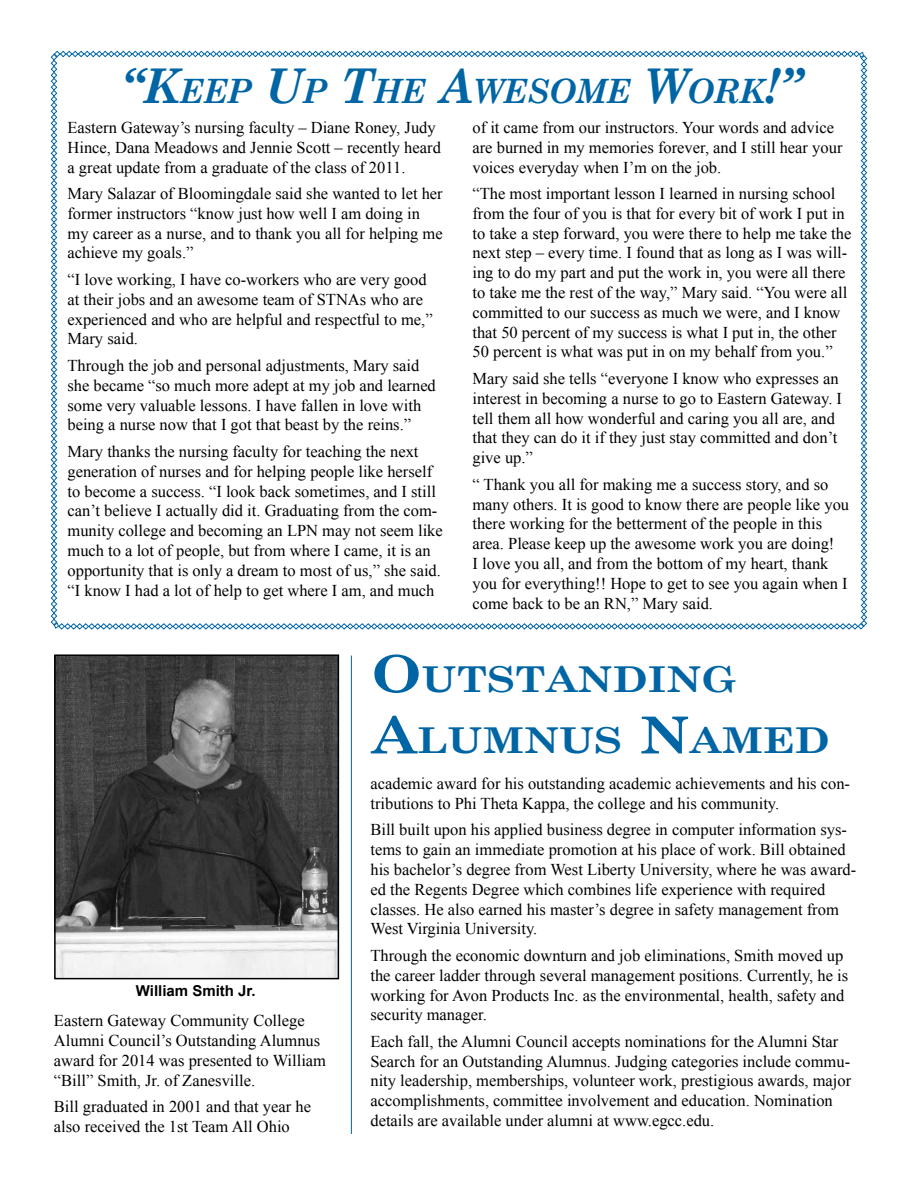
<style>
.page{position:relative;width:918px;height:1188px;background:#fff}
.page>*{position:absolute;margin:0;border:0;box-sizing:border-box;transform-origin:0 0}
.t1{font:700 35.7px/61.2px "Century Schoolbook";color:#0065a4;scale:1.18 1}
.t2{font:italic 700 33.6px "Century Schoolbook";color:#0065a4;scale:.96 1}
.t3{font:16.5px/19.8px "Times New Roman";color:#000}
.t4{font:700 15px "Arial";color:#000}
.s1{font-size:48px}
.s2{font-size:51px}
</style>
<div class="page">
<svg style="left:51px;top:51px;width:816px;height:579px"></svg>
<hr style="left:351px;top:656px;width:1px;height:478px;background:#0065a4">
<img style="left:57px;top:657px;width:279px;height:319px">
<div style="left:54px;top:654px;width:285px;height:325px;border:2px solid #000"></div>
<h2 class="t2" style="left:122px;top:65px;width:711px"><span class="s1">“K</span>EEP <span class="s1">U</span>P <span class="s1">T</span>HE <span class="s1">A</span>WESOME <span class="s1">W</span>ORK<span class="s1">!”</span></h2>
<p class="t3" style="left:68px;top:117px;width:375px">Eastern Gateway’s nursing faculty – Diane Roney, Judy<br>Hince, Dana Meadows and Jennie Scott – recently heard a great update from a graduate of the class of 2011.</p>
<p class="t3" style="left:68px;top:183px;width:377px">Mary Salazar of Bloomingdale said she wanted to let her former instructors “know just how well I am doing in my career as a nurse, and to thank you all for helping me achieve my goals.”</p>
<p class="t3" style="left:68px;top:269px;width:367px">“I love working, I have co-workers who are very good at their jobs and an awesome team of STNAs who are experienced and who are helpful and respectful to me,” Mary said.</p>
<p class="t3" style="left:68px;top:355px;width:370px">Through the job and personal adjustments, Mary said she became “so much more adept at my job and learned some very valuable lessons. I have fallen in love with being a nurse now that I got that beast by the reins.”</p>
<p class="t3" style="left:68px;top:441px;width:377px">Mary thanks the nursing faculty for teaching the next generation of nurses and for helping people like herself to become a success. “I look back sometimes, and I still can’t believe I actually did it. Graduating from the com&shy;munity college and becoming an LPN may not seem like much to a lot of people, but from where I came, it is an opportunity that is only a dream to most of us,” she said. “I know I had a lot of help to get where I am, and much</p>
<p class="t3" style="left:472px;top:117px;width:372px">of it came from our instructors. Your words and advice are burned in my memories forever, and I still hear your voices everyday when I’m on the job.</p>
<p class="t3" style="left:472px;top:183px;width:380px">“The most important lesson I learned in nursing school from the four of you is that for every bit of work I put in to take a step forward, you were there to help me take the next step – every time. I found that as long as I was will&shy;ing to do my part and put the work in, you were all there to take me the rest of the way,” Mary said. “You were all committed to our success as much we were, and I know that 50 percent of my success is what I put in, the other 50 percent is what was put in on my behalf from you.”</p>
<p class="t3" style="left:472px;top:368px;width:371px">Mary said she tells “everyone I know who expresses an interest in becoming a nurse to go to Eastern Gateway. I tell them all how wonderful and caring you all are, and that they can do it if they just stay committed and don’t give up.”</p>
<p class="t3" style="left:472px;top:474px;width:378px">“ Thank you all for making me a success story, and so many others. It is good to know there are people like you there working for the betterment of the people in this area. Please keep up the awesome work you are doing!<br>I love you all, and from the bottom of my heart, thank you for everything!! Hope to get to see you again when I come back to be an RN,” Mary said.</p>
<p class="t4" style="left:136px;top:981px;width:121px">William Smith Jr.</p>
<p class="t3" style="left:54px;top:1011px;width:274px">Eastern Gateway Community College Alumni Council’s Outstanding Alumnus award for 2014 was presented to William “Bill” Smith, Jr. of Zanesville.</p>
<p class="t3" style="left:54px;top:1097px;width:259px">Bill graduated in 2001 and that year he also received the 1st Team All Ohio</p>
<h1 class="t1" style="left:372px;top:647px;width:390px"><span class="s2">O</span>UTSTANDING<br><span class="s2">A</span>LUMNUS <span class="s2">N</span>AMED</h1>
<p class="t3" style="left:370px;top:773px;width:481px">academic award for his outstanding academic achievements and his con&shy;tributions to Phi Theta Kappa, the college and his community.</p>
<p class="t3" style="left:370px;top:820px;width:487px">Bill built upon his applied business degree in computer information sys&shy;tems to gain an immediate promotion at his place of work. Bill obtained his bachelor’s degree from West Liberty University, where he was award&shy;ed the Regents Degree which combines life experience with required classes. He also earned his master’s degree in safety management from West Virginia University.</p>
<p class="t3" style="left:370px;top:945px;width:479px">Through the economic downturn and job eliminations, Smith moved up the career ladder through several management positions. Currently, he is working for Avon Products Inc. as the environmental, health, safety and security manager.</p>
<p class="t3" style="left:370px;top:1031px;width:482px">Each fall, the Alumni Council accepts nominations for the Alumni Star Search for an Outstanding Alumnus. Judging categories include commu&shy;nity leadership, memberships, volunteer work, prestigious awards, major accomplishments, committee involvement and education. Nomination details are available under alumni at www.egcc.edu.</p>
</div>
